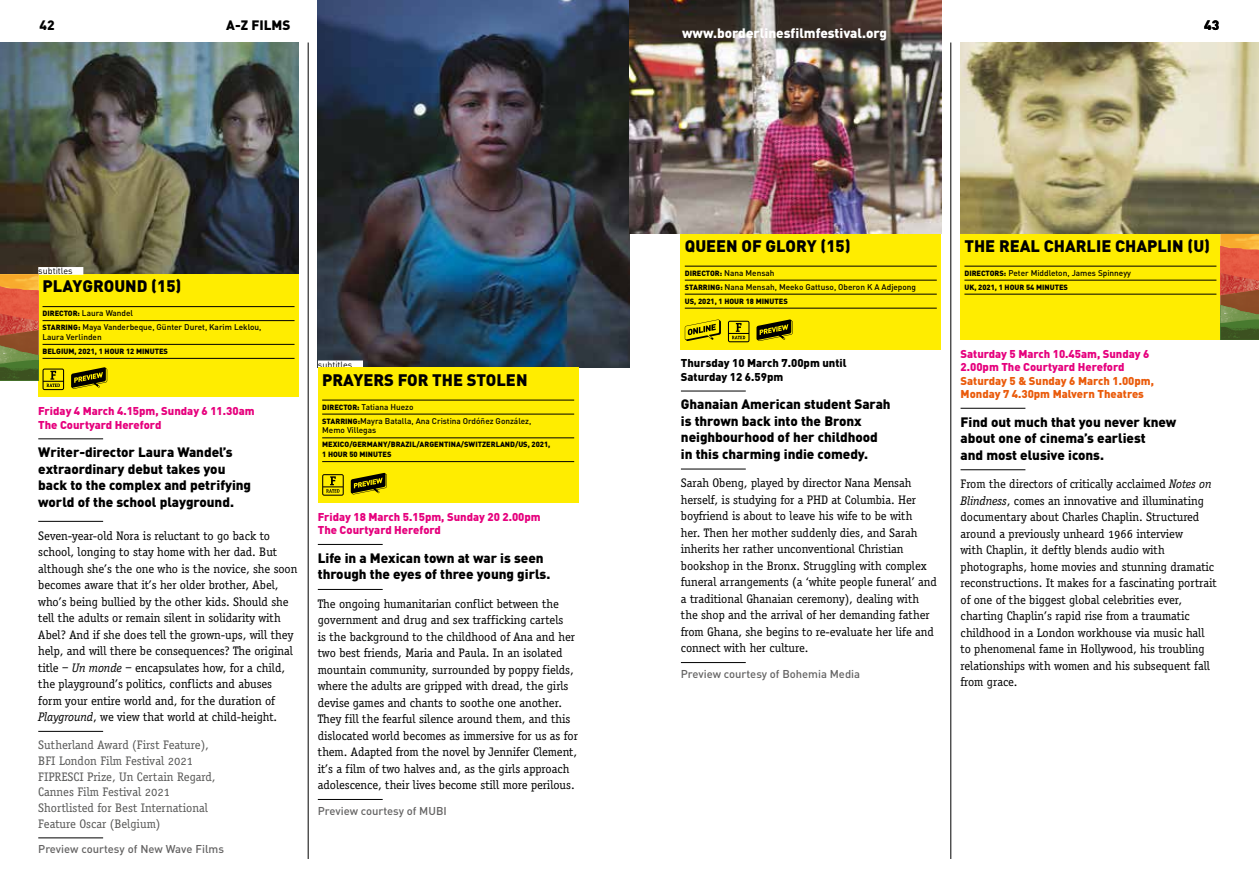
<style>
.page{position:relative;width:1259px;height:893px;background:#fff}
.page>*{position:absolute;margin:0;border:0;box-sizing:border-box;transform-origin:0 0}
.t1{font:900 16.5px "DIN";color:#000}
.t2{font:900 13.5px/16.5px "DIN";letter-spacing:-.005em;color:#000}
.t3{font:900 13.5px "DIN";color:#fff}
.t4{font:12.75px/16.5px "Correspondence Serif";letter-spacing:-.005em;color:#000}
.t5{font:12.75px/15.8px "Correspondence Serif";color:#575756}
.t6{font:900 11.25px/13.5px "DIN";color:#e6007d}
.t7{font:500 11.25px "DIN";color:#646363}
.t8{font:900 11.25px/13.5px "DIN";color:#ea5b0b}
.t9{font:900 11.25px/13.5px "DIN";color:#000}
.t10{font:9px "DIN";color:#000}
.t11{font:500 8.25px/14px "DIN";color:#000}
.t12{font:900 7.5px/9.8px "DIN";color:#000}
.s1{font-weight:900;font-size:7.5px}
.s2{font-style:italic}
</style>
<div class="page">
<hr style="left:308px;top:43px;width:1px;height:816px;background:#000">
<hr style="left:38px;top:439px;width:65px;height:1px;background:#000">
<hr style="left:38px;top:521px;width:65px;height:1px;background:#000">
<hr style="left:38px;top:731px;width:65px;height:1px;background:#000">
<hr style="left:38px;top:838px;width:65px;height:1px;background:#000">
<img style="left:0;top:43px;width:299px;height:231px">
<div style="left:38px;top:274px;width:261px;height:123px;background:#ffed00"></div>
<hr style="left:43px;top:306px;width:251px;height:1px;background:#000">
<hr style="left:43px;top:320px;width:251px;height:1px;background:#000">
<hr style="left:43px;top:344px;width:251px;height:1px;background:#000">
<hr style="left:43px;top:358px;width:251px;height:1px;background:#000">
<div style="left:38px;top:267px;width:45px;height:8px;background:#fff"></div>
<svg style="left:71px;top:367px;width:36px;height:22px"></svg>
<img style="left:318px;top:0;width:311px;height:368px">
<div style="left:318px;top:360px;width:45px;height:8px;background:#fff"></div>
<hr style="left:318px;top:544px;width:65px;height:1px;background:#000">
<hr style="left:318px;top:589px;width:65px;height:1px;background:#000">
<hr style="left:318px;top:799px;width:65px;height:1px;background:#000">
<div style="left:318px;top:368px;width:260px;height:135px;background:#ffed00"></div>
<hr style="left:322px;top:400px;width:252px;height:1px;background:#000">
<hr style="left:322px;top:414px;width:252px;height:1px;background:#000">
<hr style="left:322px;top:438px;width:252px;height:1px;background:#000">
<hr style="left:322px;top:461px;width:252px;height:1px;background:#000">
<svg style="left:322px;top:474px;width:22px;height:22px"></svg>
<svg style="left:351px;top:473px;width:36px;height:21px"></svg>
<svg style="left:0;top:274px;width:64px;height:116px"></svg>
<img style="left:0;top:360px;width:38px;height:20px">
<hr style="left:960px;top:408px;width:65px;height:1px;background:#000">
<hr style="left:960px;top:469px;width:65px;height:1px;background:#000">
<img style="left:960px;top:43px;width:298px;height:191px">
<div style="left:960px;top:234px;width:260px;height:106px;background:#ffed00"></div>
<hr style="left:964px;top:266px;width:252px;height:1px;background:#000">
<hr style="left:964px;top:280px;width:252px;height:1px;background:#000">
<hr style="left:964px;top:294px;width:252px;height:1px;background:#000">
<hr style="left:950px;top:43px;width:1px;height:816px;background:#000">
<hr style="left:681px;top:391px;width:65px;height:1px;background:#000">
<hr style="left:681px;top:469px;width:65px;height:1px;background:#000">
<hr style="left:681px;top:662px;width:65px;height:1px;background:#000">
<img style="left:629px;top:0;width:312px;height:234px">
<div style="left:680px;top:234px;width:261px;height:116px;background:#ffed00"></div>
<hr style="left:685px;top:266px;width:251px;height:1px;background:#000">
<hr style="left:685px;top:280px;width:251px;height:1px;background:#000">
<hr style="left:685px;top:294px;width:251px;height:1px;background:#000">
<hr style="left:685px;top:308px;width:251px;height:1px;background:#000">
<svg style="left:685px;top:319px;width:36px;height:22px"></svg>
<svg style="left:728px;top:321px;width:21px;height:21px"></svg>
<svg style="left:756px;top:319px;width:36px;height:22px"></svg>
<svg style="left:1220px;top:234px;width:39px;height:85px;background:#c66a3c"></svg>
<img style="left:1220px;top:319px;width:39px;height:21px">
<p class="t2" style="left:40px;top:16px;width:17px">42</p>
<p class="t2" style="left:226px;top:16px;width:66px">A-Z FILMS</p>
<p class="t2" style="left:1204px;top:16px;width:17px">43</p>
<p class="t3" style="left:682px;top:24px;width:207px">www.borderlinesfilmfestival.org</p>
<p class="t10" style="left:38px;top:265px;width:36px">subtitles</p>
<p class="t1" style="left:43px;top:275px;width:140px">PLAYGROUND (15)</p>
<p class="t11" style="left:43px;top:306px;width:220px"><span class="s1">DIRECTOR:</span> Laura Wandel<br><span class="s1">STARRING:</span> Maya Vanderbeque, Günter Duret, Karim Leklou,</p>
<p class="t11" style="left:43px;top:330px;width:61px">Laura Verlinden</p>
<p class="t12" style="left:43px;top:346px;width:127px">BELGIUM, 2021, 1 HOUR 12 MINUTES</p>
<p class="t6" style="left:38px;top:404px;width:218px">Friday 4 March 4.15pm, Sunday 6 11.30am<br>The Courtyard Hereford</p>
<p class="t2" style="left:38px;top:443px;width:214px">Writer-director Laura Wandel’s extraordinary debut takes you back to the complex and petrifying world of the school playground.</p>
<p class="t4" style="left:38px;top:527px;width:261px">Seven-year-old Nora is reluctant to go back to school, longing to stay home with her dad. But although she’s the one who is the novice, she soon becomes aware that it’s her older brother, Abel, who’s being bullied by the other kids. Should she tell the adults or remain silent in solidarity with Abel? And if she does tell the grown-ups, will they help, and will there be consequences? The original title – <span class="s2">Un monde</span> – encapsulates how, for a child, the playground’s politics, conflicts and abuses form your entire world and, for the duration of <span class="s2">Playground</span>, we view that world at child-height.</p>
<p class="t5" style="left:38px;top:737px;width:179px">Sutherland Award (First Feature),<br>BFI London Film Festival 2021<br>FIPRESCI Prize, Un Certain Regard,<br>Cannes Film Festival 2021<br>Shortlisted for Best International<br>Feature Oscar (Belgium)</p>
<p class="t7" style="left:38px;top:842px;width:187px">Preview courtesy of New Wave Films</p>
<p class="t10" style="left:318px;top:359px;width:36px">subtitles</p>
<p class="t1" style="left:322px;top:369px;width:207px">PRAYERS FOR THE STOLEN</p>
<p class="t11" style="left:322px;top:399px;width:211px"><span class="s1">DIRECTOR:</span> Tatiana Huezo<br><span class="s1">STARRING:</span>Mayra Batalla, Ana Cristina Ordóñez González,</p>
<p class="t11" style="left:322px;top:423px;width:56px">Memo Villegas</p>
<p class="t12" style="left:322px;top:439px;width:230px">MEXICO/GERMANY/BRAZIL/ARGENTINA/SWITZERLAND/US, 2021,<br>1 HOUR 50 MINUTES</p>
<p class="t6" style="left:318px;top:509px;width:224px">Friday 18 March 5.15pm, Sunday 20 2.00pm<br>The Courtyard Hereford</p>
<p class="t2" style="left:318px;top:549px;width:234px">Life in a Mexican town at war is seen through the eyes of three young girls.</p>
<p class="t4" style="left:318px;top:596px;width:261px">The ongoing humanitarian conflict between the government and drug and sex trafficking cartels<br>is the background to the childhood of Ana and her two best friends, Maria and Paula. In an isolated mountain community, surrounded by poppy fields, where the adults are gripped with dread, the girls devise games and chants to soothe one another.<br>They fill the fearful silence around them, and this dislocated world becomes as immersive for us as for them. Adapted from the novel by Jennifer Clement, it’s a film of two halves and, as the girls approach adolescence, their lives become still more perilous.</p>
<p class="t7" style="left:318px;top:804px;width:130px">Preview courtesy of MUBI</p>
<p class="t1" style="left:685px;top:235px;width:167px">QUEEN OF GLORY (15)</p>
<p class="t11" style="left:685px;top:265px;width:233px"><span class="s1">DIRECTOR:</span> Nana Mensah<br><span class="s1">STARRING:</span> Nana Mensah, Meeko Gattuso, Oberon K A Adjepong</p>
<p class="t12" style="left:685px;top:296px;width:105px">US, 2021, 1 HOUR 18 MINUTES</p>
<p class="t9" style="left:681px;top:356px;width:167px">Thursday 10 March 7.00pm until<br>Saturday 12 6.59pm</p>
<p class="t2" style="left:681px;top:396px;width:211px">Ghanaian American student Sarah is thrown back into the Bronx neighbourhood of her childhood in this charming indie comedy.</p>
<p class="t4" style="left:681px;top:475px;width:257px">Sarah Obeng, played by director Nana Mensah herself, is studying for a PHD at Columbia. Her boyfriend is about to leave his wife to be with<br>her. Then her mother suddenly dies, and Sarah inherits her rather unconventional Christian bookshop in the Bronx. Struggling with complex funeral arrangements (a ‘white people funeral’ and a traditional Ghanaian ceremony), dealing with the shop and the arrival of her demanding father from Ghana, she begins to re-evaluate her life and connect with her culture.</p>
<p class="t7" style="left:681px;top:667px;width:181px">Preview courtesy of Bohemia Media</p>
<p class="t1" style="left:964px;top:235px;width:247px">THE REAL CHARLIE CHAPLIN (U)</p>
<p class="t11" style="left:964px;top:265px;width:168px"><span class="s1">DIRECTORS:</span> Peter Middleton, James Spinneyy</p>
<p class="t12" style="left:964px;top:282px;width:105px">UK, 2021, 1 HOUR 54 MINUTES</p>
<p class="t6" style="left:960px;top:346px;width:190px">Saturday 5 March 10.45am, Sunday 6<br>2.00pm The Courtyard Hereford</p>
<p class="t8" style="left:960px;top:373px;width:195px">Saturday 5 &amp; Sunday 6 March 1.00pm,<br>Monday 7 4.30pm Malvern Theatres</p>
<p class="t2" style="left:960px;top:413px;width:217px">Find out much that you never knew about one of cinema’s earliest<br>and most elusive icons.</p>
<p class="t4" style="left:960px;top:476px;width:257px">From the directors of critically acclaimed <span class="s2">Notes on Blindness</span>, comes an innovative and illuminating documentary about Charles Chaplin. Structured around a previously unheard 1966 interview<br>with Chaplin, it deftly blends audio with photographs, home movies and stunning dramatic reconstructions. It makes for a fascinating portrait of one of the biggest global celebrities ever, charting Chaplin’s rapid rise from a traumatic childhood in a London workhouse via music hall to phenomenal fame in Hollywood, his troubling relationships with women and his subsequent fall from grace.</p>
</div>
